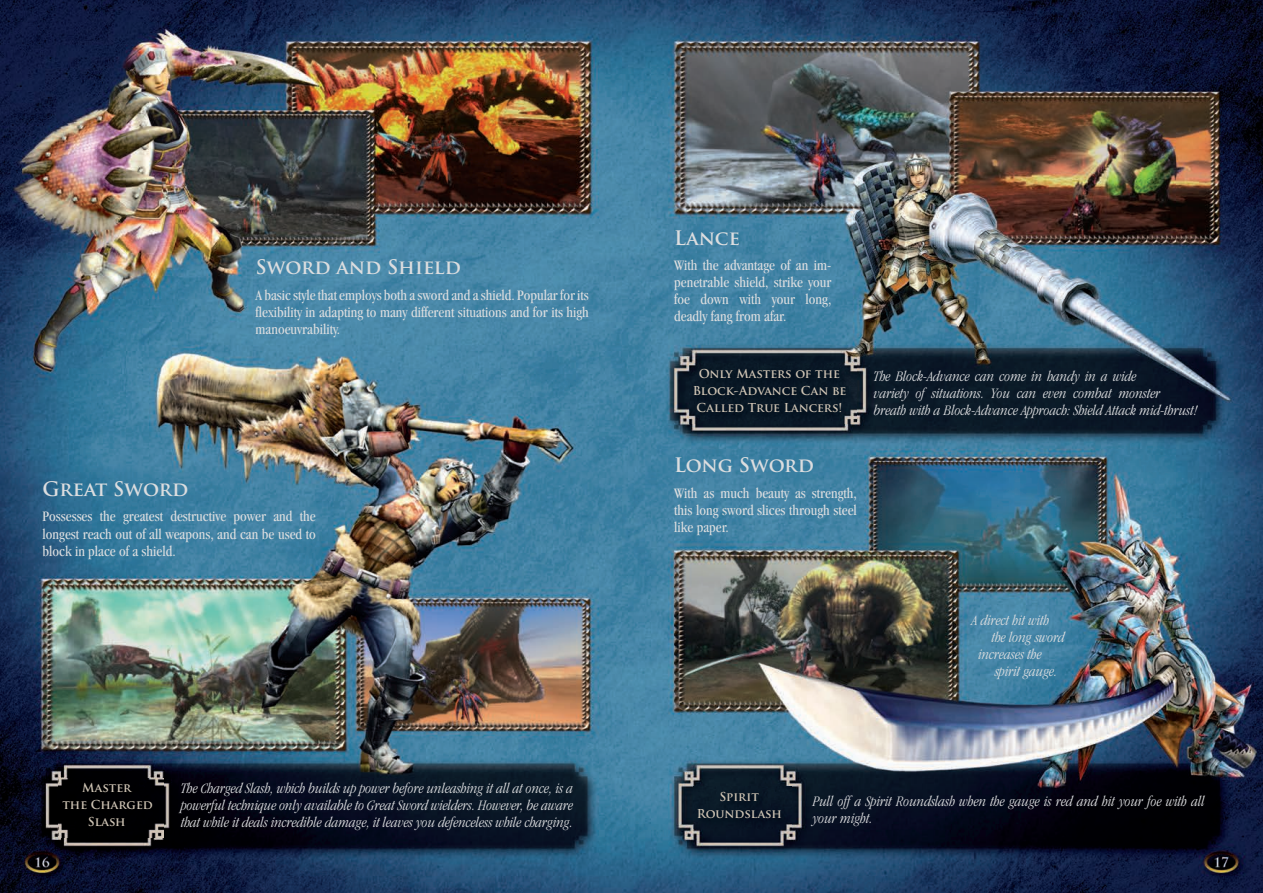
<style>
.page{position:relative;width:1263px;height:893px;background:#fff}
.page>*{position:absolute;margin:0;border:0;box-sizing:border-box;transform-origin:0 0}
.t1{font:700 19.5px "Trajan Pro";color:#dcdddf}
.t2{font:italic 300 condensed 15px/17px "Garamond LT";color:#dcdddf}
.t3{font:condensed 15px/17px "Garamond LT";color:#dcdddf;text-align:justify}
.t4{font:700 12px/17px "Trajan Pro";color:#d0c5b5;text-align:center}
</style>
<div class="page">
<img style="left:0;top:0;width:1263px;height:893px">
<div style="left:689px;top:364px;width:167px;height:59px;background:#081624"></div>
<div style="left:693px;top:786px;width:98px;height:43px;background:#081523"></div>
<div style="left:59px;top:778px;width:104px;height:60px;background:#000001"></div>
<h1 class="t1" style="left:256px;top:255px;width:207px">Sword and Shield</h1>
<p class="t3" style="left:256px;top:286px;width:335px">A basic style that employs both a sword and a shield. Popular for its flexibility in adapting to many different situations and for its high manoeuvrability.</p>
<h1 class="t1" style="left:43px;top:477px;width:147px">Great Sword</h1>
<p class="t3" style="left:43px;top:508px;width:275px">Possesses the greatest destructive power and the longest reach out of all weapons, and can be used to block in place of a shield.</p>
<p class="t4" style="left:62px;top:779px;width:92px">Master<br>the Charged<br>Slash</p>
<p class="t2" style="left:181px;top:780px;width:393px;text-align:justify">The Charged Slash, which builds up power before unleashing it all at once, is a powerful technique only available to Great Sword wielders. However, be aware that while it deals incredible damage, it leaves you defenceless while charging.</p>
<h1 class="t1" style="left:674px;top:225px;width:67px">Lance</h1>
<p class="t3" style="left:674px;top:257px;width:159px">With the advantage of an im&shy;penetrable shield, strike your foe down with your long, deadly fang from afar.</p>
<p class="t4" style="left:693px;top:365px;width:155px">Only Masters of the<br>Block-Advance Can be<br>Called True Lancers!</p>
<h1 class="t1" style="left:674px;top:453px;width:141px">Long Sword</h1>
<p class="t3" style="left:674px;top:484px;width:184px">With as much beauty as strength, this long sword slices through steel like paper.</p>
<p class="t2" style="left:874px;top:367px;width:326px">The Block-Advance can come in handy in a wide<br>variety of situations. You can even combat monster<br>breath with a Block-Advance Approach: Shield Attack mid-thrust!</p>
<p class="t2" style="left:972px;top:612px;width:79px">A direct hit with</p>
<p class="t2" style="left:992px;top:629px;width:75px">the long sword</p>
<p class="t2" style="left:978px;top:646px;width:65px">increases the</p>
<p class="t2" style="left:995px;top:663px;width:64px">spirit gauge.</p>
<p class="t4" style="left:697px;top:788px;width:87px">Spirit<br>Roundslash</p>
<p class="t2" style="left:813px;top:793px;width:393px">Pull off a Spirit Roundslash when the gauge is red and hit your foe with all your might.</p>
</div>
